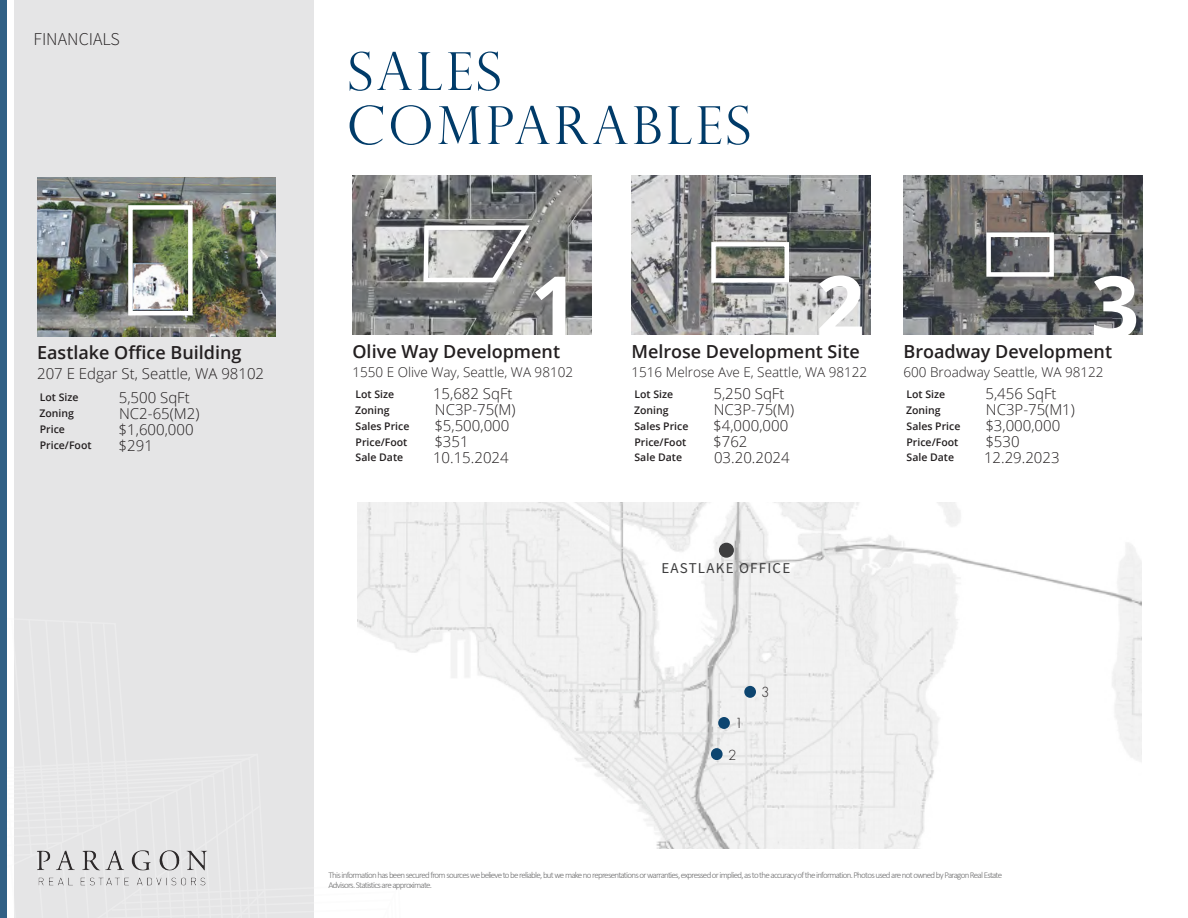
<style>
.page{position:relative;width:1188px;height:918px;background:#fff}
.page>*{position:absolute;margin:0;border:0;box-sizing:border-box;transform-origin:0 0}
.t1{font:700 85.5px "Open Sans";color:#fff}
.Page_Title{font:300 52.5px "Perpetua Titling";letter-spacing:.07em;color:#003b69}
.t2{font:600 18px "Open Sans";color:#231f20}
.t3{font:18px "Source Sans Variable";color:#231f20}
.t4{font:300 15px "Open Sans";color:#231f20}
.t5{font:15px "Source Sans Pro";letter-spacing:.08em;color:#3e3e3f}
.t6{font:300 13.5px "Open Sans";color:#231f20}
.t7{font:300 13.5px "Futura Std";color:#231f20}
.t8{font:600 10.5px "Open Sans";color:#231f20}
.t9{font:300 9px/10.5px "Calibri";letter-spacing:-.08em;color:#3e3e3f}
</style>
<div class="page">
<div style="left:15px;top:0;width:299px;height:918px;background:#e5e5e6"></div>
<img style="left:352px;top:176px;width:239px;height:159px">
<img style="left:631px;top:176px;width:239px;height:159px">
<img style="left:903px;top:176px;width:239px;height:159px">
<img style="left:37px;top:177px;width:239px;height:159px">
<img style="left:37px;top:850px;width:170px;height:36px">
<div style="left:0;top:0;width:7px;height:918px;background:#316085"></div>
<img style="left:357px;top:502px;width:784px;height:347px">
<div style="left:718px;top:717px;width:12px;height:12px;background:#0d4570;border-radius:50%"></div>
<div style="left:711px;top:748px;width:12px;height:12px;background:#0d4570;border-radius:50%"></div>
<div style="left:744px;top:686px;width:12px;height:12px;background:#0d4570;border-radius:50%"></div>
<div style="left:720px;top:543px;width:13px;height:14px;background:#3e3e3f;border-radius:50%"></div>
<div style="left:719px;top:543px;width:15px;height:15px;border:2px solid #3e3e3f;border-radius:50%"></div>
<div style="left:711px;top:242px;width:78px;height:41px;border:4px solid #fff"></div>
<div style="left:986px;top:232px;width:68px;height:45px;border:4px solid #fff"></div>
<svg style="left:421px;top:223px;width:113px;height:61px"></svg>
<div style="left:128px;top:205px;width:65px;height:110px;border:4px solid #fff"></div>
<p class="t3" style="left:33px;top:28px;width:88px">FINANCIALS</p>
<p class="t2" style="left:37px;top:340px;width:206px">Eastlake Office Building</p>
<p class="t4" style="left:37px;top:363px;width:229px">207 E Edgar St, Seattle, WA 98102</p>
<p class="t8" style="left:40px;top:390px;width:40px">Lot Size</p>
<p class="t4" style="left:119px;top:387px;width:73px">5,500 SqFt</p>
<p class="t8" style="left:39px;top:406px;width:36px">Zoning</p>
<p class="t4" style="left:119px;top:403px;width:82px">NC2-65(M2)</p>
<p class="t8" style="left:40px;top:422px;width:27px">Price</p>
<p class="t4" style="left:119px;top:419px;width:76px">$1,600,000</p>
<p class="t8" style="left:40px;top:438px;width:53px">Price/Foot</p>
<p class="t4" style="left:119px;top:435px;width:36px">$291</p>
<p class="Page_Title" style="left:348px;top:40px;width:155px">SALES</p>
<p class="Page_Title" style="left:347px;top:94px;width:405px">COMPARABLES</p>
<p class="t1" style="left:530px;top:246px;width:50px">1</p>
<p class="t2" style="left:352px;top:339px;width:209px">Olive Way Development</p>
<p class="t6" style="left:352px;top:363px;width:222px">1550 E Olive Way, Seattle, WA 98102</p>
<p class="t8" style="left:356px;top:387px;width:40px">Lot Size</p>
<p class="t4" style="left:433px;top:384px;width:81px">15,682 SqFt</p>
<p class="t8" style="left:355px;top:403px;width:36px">Zoning</p>
<p class="t4" style="left:435px;top:400px;width:82px">NC3P-75(M)</p>
<p class="t8" style="left:356px;top:419px;width:55px">Sales Price</p>
<p class="t4" style="left:434px;top:416px;width:76px">$5,500,000</p>
<p class="t8" style="left:356px;top:434px;width:53px">Price/Foot</p>
<p class="t4" style="left:434px;top:432px;width:36px">$351</p>
<p class="t8" style="left:356px;top:450px;width:49px">Sale Date</p>
<p class="t4" style="left:433px;top:447px;width:77px">10.15.2024</p>
<p class="t1" style="left:816px;top:246px;width:50px">2</p>
<p class="t2" style="left:631px;top:339px;width:230px">Melrose Development Site</p>
<p class="t6" style="left:631px;top:363px;width:237px">1516 Melrose Ave E, Seattle, WA 98122</p>
<p class="t8" style="left:634px;top:387px;width:40px">Lot Size</p>
<p class="t4" style="left:713px;top:384px;width:73px">5,250 SqFt</p>
<p class="t8" style="left:634px;top:403px;width:36px">Zoning</p>
<p class="t4" style="left:714px;top:400px;width:82px">NC3P-75(M)</p>
<p class="t8" style="left:635px;top:419px;width:55px">Sales Price</p>
<p class="t4" style="left:713px;top:416px;width:76px">$4,000,000</p>
<p class="t8" style="left:634px;top:434px;width:53px">Price/Foot</p>
<p class="t4" style="left:713px;top:432px;width:36px">$762</p>
<p class="t8" style="left:635px;top:450px;width:49px">Sale Date</p>
<p class="t4" style="left:714px;top:447px;width:77px">03.20.2024</p>
<p class="t1" style="left:1091px;top:246px;width:50px">3</p>
<p class="t2" style="left:903px;top:339px;width:210px">Broadway Development</p>
<p class="t6" style="left:903px;top:363px;width:202px">600 Broadway Seattle, WA 98122</p>
<p class="t8" style="left:907px;top:387px;width:40px">Lot Size</p>
<p class="t4" style="left:986px;top:384px;width:73px">5,456 SqFt</p>
<p class="t8" style="left:906px;top:403px;width:36px">Zoning</p>
<p class="t4" style="left:986px;top:400px;width:91px">NC3P-75(M1)</p>
<p class="t8" style="left:907px;top:419px;width:55px">Sales Price</p>
<p class="t4" style="left:985px;top:416px;width:76px">$3,000,000</p>
<p class="t8" style="left:907px;top:434px;width:53px">Price/Foot</p>
<p class="t4" style="left:985px;top:432px;width:36px">$530</p>
<p class="t8" style="left:907px;top:450px;width:49px">Sale Date</p>
<p class="t4" style="left:984px;top:447px;width:77px">12.29.2023</p>
<p class="t5" style="left:661px;top:558px;width:130px">EASTLAKE OFFICE</p>
<p class="t7" style="left:735px;top:715px;width:10px">1</p>
<p class="t7" style="left:728px;top:746px;width:10px">2</p>
<p class="t7" style="left:761px;top:684px;width:10px">3</p>
<p class="t9" style="left:329px;top:869px;width:675px">This information has been secured from sources we believe to be reliable, but we make no representations or warranties, expressed or implied, as to the accuracy of the information. Photos used are not owned by Paragon Real Estate<br>Advisors. Statistics are approximate.</p>
</div>
